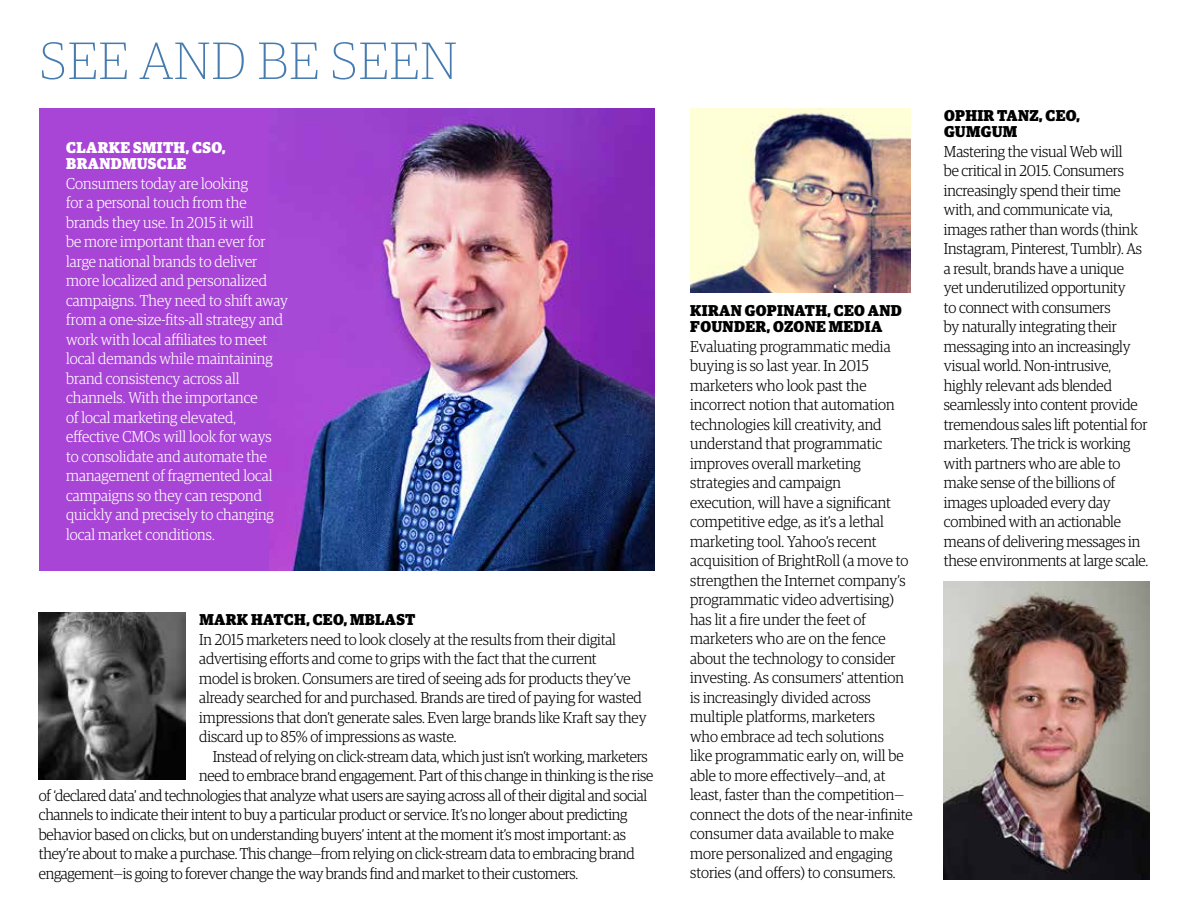
<style>
.page{position:relative;width:1188px;height:918px;background:#fff}
.page>*{position:absolute;margin:0;border:0;box-sizing:border-box;transform-origin:0 0}
.t1{font:100 52.5px "Guardian Egyp";letter-spacing:.02em;color:#467baf}
.t2{font:300 15.75px/19.5px "Guardian Egyp";letter-spacing:-.01em;color:#000;scale:.95 1}
.t3{font:300 15.75px/19.5px "Guardian Egyp";color:#fff;scale:.95 1}
.t4{font:900 15.75px/16.5px "Guardian Egyp";letter-spacing:.02em;color:#000;scale:.95 1}
.t5{font:900 15.75px/16.5px "Guardian Egyp";letter-spacing:.02em;color:#fff;scale:.95 1}
</style>
<div class="page">
<div style="left:39px;top:108px;width:616px;height:462px;background:#a845d6"></div>
<img style="left:270px;top:108px;width:385px;height:462px">
<img style="left:944px;top:581px;width:205px;height:298px">
<img style="left:39px;top:613px;width:147px;height:166px">
<img style="left:690px;top:108px;width:220px;height:185px">
<h1 class="t1" style="left:40px;top:27px;width:419px">SEE AND BE SEEN</h1>
<p class="t5" style="left:66px;top:138px;width:169px">CLARKE SMITH, CSO,<br>BRANDMUSCLE</p>
<p class="t3" style="left:66px;top:173px;width:235px">Consumers today are looking<br>for a personal touch from the brands they use. In 2015 it will<br>be more important than ever for large national brands to deliver more localized and personalized campaigns. They need to shift away from a one-size-fits-all strategy and work with local affiliates to meet local demands while maintaining brand consistency across all channels. With the importance<br>of local marketing elevated, effective CMOs will look for ways to consolidate and automate the management of fragmented local campaigns so they can respond quickly and precisely to changing local market conditions.</p>
<p class="t4" style="left:199px;top:610px;width:229px">MARK HATCH, CEO, MBLAST</p>
<p class="t2" style="left:199px;top:629px;width:472px">In 2015 marketers need to look closely at the results from their digital advertising efforts and come to grips with the fact that the current<br>model is broken. Consumers are tired of seeing ads for products they’ve already searched for and purchased. Brands are tired of paying for wasted impressions that don’t generate sales. Even large brands like Kraft say they discard up to 85% of impressions as waste.</p>
<p class="t2" style="left:213px;top:746px;width:459px">Instead of relying on click-stream data, which just isn’t working, marketers</p>
<p class="t2" style="left:199px;top:765px;width:480px">need to embrace brand engagement. Part of this change in thinking is the rise</p>
<p class="t2" style="left:39px;top:785px;width:642px">of ‘declared data’ and technologies that analyze what users are saying across all of their digital and social</p>
<p class="t2" style="left:39px;top:804px;width:621px">channels to indicate their intent to buy a particular product or service. It’s no longer about predicting</p>
<p class="t2" style="left:39px;top:824px;width:619px">behavior based on clicks, but on understanding buyers’ intent at the moment it’s most important: as</p>
<p class="t2" style="left:39px;top:843px;width:629px">they’re about to make a purchase. This change—from relying on click-stream data to embracing brand</p>
<p class="t2" style="left:39px;top:863px;width:569px">engagement—is going to forever change the way brands find and market to their customers.</p>
<p class="t4" style="left:690px;top:300px;width:224px">KIRAN GOPINATH, CEO AND<br>FOUNDER, OZONE MEDIA</p>
<p class="t2" style="left:690px;top:336px;width:236px">Evaluating programmatic media buying is so last year. In 2015 marketers who look past the incorrect notion that automation technologies kill creativity, and understand that programmatic improves overall marketing strategies and campaign<br>execution, will have a significant competitive edge, as it’s a lethal marketing tool. Yahoo’s recent acquisition of BrightRoll (a move to strengthen the Internet company’s programmatic video advertising) has lit a fire under the feet of marketers who are on the fence about the technology to consider investing. As consumers’ attention is increasingly divided across multiple platforms, marketers<br>who embrace ad tech solutions<br>like programmatic early on, will be able to more effectively—and, at least, faster than the competition— connect the dots of the near-infinite consumer data available to make more personalized and engaging stories (and offers) to consumers.</p>
<p class="t4" style="left:944px;top:105px;width:145px">OPHIR TANZ, CEO,<br>GUMGUM</p>
<p class="t2" style="left:944px;top:141px;width:217px">Mastering the visual Web will<br>be critical in 2015. Consumers increasingly spend their time with, and communicate via, images rather than words (think<br>Instagram, Pinterest, Tumblr). As a result, brands have a unique<br>yet underutilized opportunity<br>to connect with consumers<br>by naturally integrating their messaging into an increasingly visual world. Non-intrusive, highly relevant ads blended seamlessly into content provide tremendous sales lift potential for marketers. The trick is working with partners who are able to make sense of the billions of images uploaded every day combined with an actionable means of delivering messages in these environments at large scale.</p>
</div>
